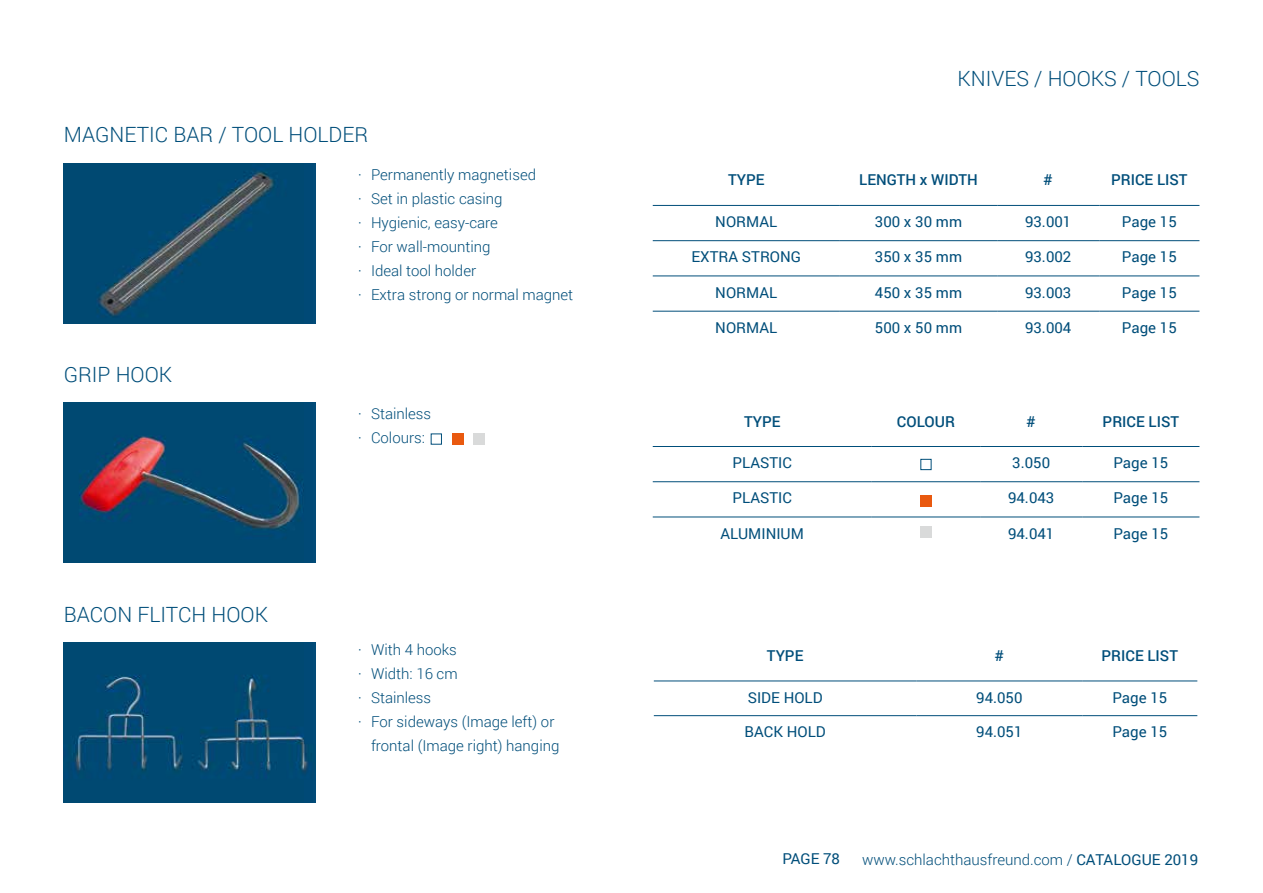
<style>
.page{position:relative;width:1263px;height:893px;background:#fff}
.page>*{position:absolute;margin:0;border:0;box-sizing:border-box;transform-origin:0 0}
.t1{font:300 21px "Roboto";color:#004e7a}
.t2{font:300 15px/24px "Roboto";color:#004e7a}
.t3{font:15px "Roboto";color:#004e7a}
.t4{font:500 15px "Roboto";color:#004e7a}
.s1{font-weight:400}
</style>
<div class="page">
<hr style="left:653px;top:205px;width:187px;height:1px;background:#004e7a">
<hr style="left:840px;top:205px;width:157px;height:1px;background:#004e7a">
<hr style="left:997px;top:205px;width:102px;height:1px;background:#004e7a">
<hr style="left:1099px;top:205px;width:100px;height:1px;background:#004e7a">
<hr style="left:653px;top:240px;width:187px;height:1px;background:#004e7a">
<hr style="left:840px;top:240px;width:157px;height:1px;background:#004e7a">
<hr style="left:997px;top:240px;width:102px;height:1px;background:#004e7a">
<hr style="left:1099px;top:240px;width:100px;height:1px;background:#004e7a">
<hr style="left:653px;top:276px;width:187px;height:1px;background:#004e7a">
<hr style="left:840px;top:276px;width:157px;height:1px;background:#004e7a">
<hr style="left:997px;top:276px;width:102px;height:1px;background:#004e7a">
<hr style="left:1099px;top:276px;width:100px;height:1px;background:#004e7a">
<hr style="left:653px;top:311px;width:187px;height:1px;background:#004e7a">
<hr style="left:840px;top:311px;width:157px;height:1px;background:#004e7a">
<hr style="left:997px;top:311px;width:102px;height:1px;background:#004e7a">
<hr style="left:1099px;top:311px;width:100px;height:1px;background:#004e7a">
<img style="left:64px;top:164px;width:252px;height:160px">
<img style="left:64px;top:402px;width:252px;height:160px">
<hr style="left:654px;top:681px;width:262px;height:1px;background:#004e7a">
<hr style="left:916px;top:681px;width:166px;height:1px;background:#004e7a">
<hr style="left:1082px;top:681px;width:115px;height:1px;background:#004e7a">
<hr style="left:654px;top:715px;width:262px;height:1px;background:#004e7a">
<hr style="left:916px;top:715px;width:166px;height:1px;background:#004e7a">
<hr style="left:1082px;top:715px;width:115px;height:1px;background:#004e7a">
<hr style="left:653px;top:446px;width:219px;height:1px;background:#004e7a">
<hr style="left:872px;top:446px;width:108px;height:1px;background:#004e7a">
<hr style="left:980px;top:446px;width:102px;height:1px;background:#004e7a">
<hr style="left:1082px;top:446px;width:117px;height:1px;background:#004e7a">
<hr style="left:653px;top:481px;width:219px;height:1px;background:#004e7a">
<hr style="left:872px;top:481px;width:108px;height:1px;background:#004e7a">
<hr style="left:980px;top:481px;width:102px;height:1px;background:#004e7a">
<hr style="left:1082px;top:481px;width:117px;height:1px;background:#004e7a">
<hr style="left:653px;top:517px;width:219px;height:1px;background:#004e7a">
<hr style="left:872px;top:517px;width:108px;height:1px;background:#004e7a">
<hr style="left:980px;top:517px;width:102px;height:1px;background:#004e7a">
<hr style="left:1082px;top:517px;width:117px;height:1px;background:#004e7a">
<div style="left:431px;top:433px;width:11px;height:12px;border:1px solid #004e7a"></div>
<div style="left:452px;top:433px;width:11px;height:12px;background:#e9590f"></div>
<div style="left:473px;top:433px;width:11px;height:12px;background:#d9dada"></div>
<div style="left:920px;top:496px;width:11px;height:11px;background:#e9590f"></div>
<div style="left:920px;top:459px;width:11px;height:11px;border:1px solid #004e7a"></div>
<div style="left:920px;top:526px;width:11px;height:11px;background:#d9dada"></div>
<img style="left:64px;top:642px;width:252px;height:161px">
<h1 class="t1" style="left:64px;top:120px;width:306px">MAGNETIC BAR / TOOL HOLDER</h1>
<h1 class="t1" style="left:64px;top:360px;width:110px">GRIP HOOK</h1>
<h1 class="t1" style="left:64px;top:600px;width:206px">BACON FLITCH HOOK</h1>
<p class="t2" style="left:358px;top:162px;width:216px">· Permanently magnetised<br>· Set in plastic casing<br>· Hygienic, easy-care<br>· For wall-mounting<br>· Ideal tool holder<br>· Extra strong or normal magnet</p>
<p class="t2" style="left:358px;top:401px;width:74px">· Stainless · Colours:</p>
<p class="t2" style="left:358px;top:637px;width:100px">· With 4 hooks</p>
<p class="t2" style="left:358px;top:661px;width:101px">· Width: 16 cm</p>
<p class="t2" style="left:358px;top:685px;width:74px">· Stainless</p>
<p class="t2" style="left:358px;top:709px;width:198px">· For sideways (Image left) or</p>
<p class="t2" style="left:371px;top:733px;width:190px">frontal (Image right) hanging</p>
<h1 class="t1" style="left:957px;top:64px;width:244px">KNIVES / HOOKS / TOOLS</h1>
<p class="t4" style="left:728px;top:170px;width:38px">TYPE</p>
<p class="t4" style="left:859px;top:170px;width:120px">LENGTH x WIDTH</p>
<p class="t4" style="left:1044px;top:170px;width:11px">#</p>
<p class="t4" style="left:1111px;top:170px;width:78px">PRICE LIST</p>
<p class="t3" style="left:715px;top:211px;width:63px">NORMAL</p>
<p class="t3" style="left:875px;top:211px;width:89px">300 x 30 mm</p>
<p class="t3" style="left:1025px;top:211px;width:48px">93.001</p>
<p class="t3" style="left:1122px;top:211px;width:56px">Page 15</p>
<p class="t3" style="left:691px;top:246px;width:111px">EXTRA STRONG</p>
<p class="t3" style="left:875px;top:246px;width:89px">350 x 35 mm</p>
<p class="t3" style="left:1025px;top:246px;width:48px">93.002</p>
<p class="t3" style="left:1122px;top:246px;width:56px">Page 15</p>
<p class="t3" style="left:715px;top:282px;width:63px">NORMAL</p>
<p class="t3" style="left:875px;top:282px;width:89px">450 x 35 mm</p>
<p class="t3" style="left:1025px;top:282px;width:48px">93.003</p>
<p class="t3" style="left:1122px;top:282px;width:56px">Page 15</p>
<p class="t3" style="left:715px;top:317px;width:63px">NORMAL</p>
<p class="t3" style="left:875px;top:317px;width:89px">500 x 50 mm</p>
<p class="t3" style="left:1025px;top:317px;width:48px">93.004</p>
<p class="t3" style="left:1122px;top:317px;width:56px">Page 15</p>
<p class="t4" style="left:744px;top:411px;width:38px">TYPE</p>
<p class="t4" style="left:897px;top:411px;width:59px">COLOUR</p>
<p class="t4" style="left:1027px;top:411px;width:11px">#</p>
<p class="t4" style="left:1103px;top:411px;width:78px">PRICE LIST</p>
<p class="t3" style="left:732px;top:452px;width:61px">PLASTIC</p>
<p class="t3" style="left:1012px;top:452px;width:39px">3.050</p>
<p class="t3" style="left:1113px;top:452px;width:56px">Page 15</p>
<p class="t3" style="left:732px;top:488px;width:61px">PLASTIC</p>
<p class="t3" style="left:1008px;top:488px;width:48px">94.043</p>
<p class="t3" style="left:1113px;top:488px;width:56px">Page 15</p>
<p class="t3" style="left:720px;top:523px;width:85px">ALUMINIUM</p>
<p class="t3" style="left:1008px;top:523px;width:48px">94.041</p>
<p class="t3" style="left:1113px;top:523px;width:56px">Page 15</p>
<p class="t4" style="left:767px;top:645px;width:38px">TYPE</p>
<p class="t4" style="left:995px;top:645px;width:11px">#</p>
<p class="t4" style="left:1101px;top:645px;width:78px">PRICE LIST</p>
<p class="t3" style="left:748px;top:687px;width:76px">SIDE HOLD</p>
<p class="t3" style="left:976px;top:687px;width:48px">94.050</p>
<p class="t3" style="left:1112px;top:687px;width:56px">Page 15</p>
<p class="t3" style="left:744px;top:721px;width:83px">BACK HOLD</p>
<p class="t3" style="left:976px;top:721px;width:48px">94.051</p>
<p class="t3" style="left:1112px;top:721px;width:56px">Page 15</p>
<p class="t3" style="left:782px;top:848px;width:59px">PAGE 78</p>
<p class="t2" style="left:862px;top:847px;width:338px">www.schlachthausfreund.com / <span class="s1">CATALOGUE 2019</span></p>
</div>
